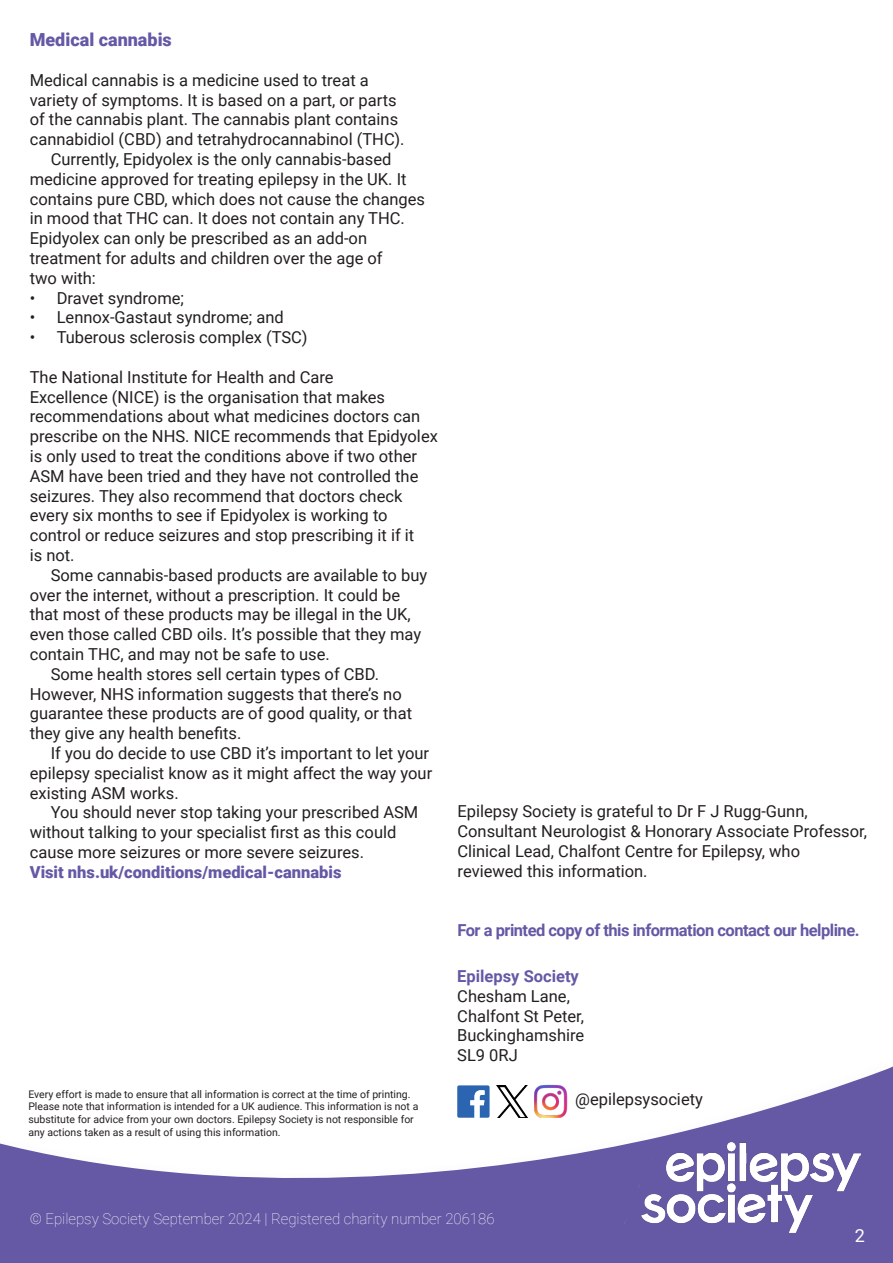
<style>
.page{position:relative;width:893px;height:1263px;background:#fff}
.page>*{position:absolute;margin:0;border:0;box-sizing:border-box;transform-origin:0 0}
.t1{font:900 18px "Roboto";color:#6558a5}
.t2{font:18px "Roboto";color:#fff}
.t3{font:16.5px/19.8px "Roboto";color:#231f20}
.t4{font:700 16.5px "Roboto";letter-spacing:-.03em;color:#6558a5}
.t5{font:900 16.5px "Roboto";color:#6558a5}
.t6{font:700 16.5px "Roboto";color:#6558a5}
.t7{font:100 15px "Roboto";color:#fff}
.t8{font:10.5px/12.6px "Roboto";color:#231f20}
</style>
<div class="page">
<svg style="left:0;top:1066px;width:893px;height:197px;fill:#6558a5"></svg>
<img style="left:642px;top:1143px;width:218px;height:89px">
<img style="left:534px;top:1084px;width:33px;height:34px">
<svg style="left:457px;top:1085px;width:33px;height:33px"></svg>
<img style="left:497px;top:1085px;width:32px;height:33px">
<p class="t1" style="left:30px;top:27px;width:144px">Medical cannabis</p>
<p class="t3" style="left:30px;top:69px;width:341px">Medical cannabis is a medicine used to treat a</p>
<p class="t3" style="left:30px;top:89px;width:368px">variety of symptoms. It is based on a part, or parts</p>
<p class="t3" style="left:30px;top:109px;width:370px">of the cannabis plant. The cannabis plant contains</p>
<p class="t3" style="left:30px;top:129px;width:376px">cannabidiol (CBD) and tetrahydrocannabinol (THC).</p>
<p class="t3" style="left:51px;top:149px;width:342px">Currently, Epidyolex is the only cannabis-based</p>
<p class="t3" style="left:30px;top:168px;width:378px">medicine approved for treating epilepsy in the UK. It</p>
<p class="t3" style="left:30px;top:188px;width:397px">contains pure CBD, which does not cause the changes</p>
<p class="t3" style="left:30px;top:208px;width:377px">in mood that THC can. It does not contain any THC.</p>
<p class="t3" style="left:30px;top:228px;width:339px">Epidyolex can only be prescribed as an add-on</p>
<p class="t3" style="left:30px;top:248px;width:354px">treatment for adults and children over the age of</p>
<p class="t3" style="left:30px;top:267px;width:68px">two with:</p>
<p class="t3" style="left:30px;top:287px;width:156px">• Dravet syndrome;</p>
<p class="t3" style="left:30px;top:307px;width:256px">• Lennox-Gastaut syndrome; and</p>
<p class="t3" style="left:30px;top:327px;width:279px">• Tuberous sclerosis complex (TSC)</p>
<p class="t3" style="left:30px;top:366px;width:410px">The National Institute for Health and Care<br>Excellence (NICE) is the organisation that makes recommendations about what medicines doctors can prescribe on the NHS. NICE recommends that Epidyolex is only used to treat the conditions above if two other ASM have been tried and they have not controlled the seizures. They also recommend that doctors check every six months to see if Epidyolex is working to control or reduce seizures and stop prescribing it if it<br>is not.</p>
<p class="t3" style="left:51px;top:564px;width:378px">Some cannabis-based products are available to buy</p>
<p class="t3" style="left:30px;top:584px;width:372px">over the internet, without a prescription. It could be</p>
<p class="t3" style="left:30px;top:604px;width:382px">that most of these products may be illegal in the UK,</p>
<p class="t3" style="left:30px;top:624px;width:393px">even those called CBD oils. It’s possible that they may</p>
<p class="t3" style="left:30px;top:644px;width:302px">contain THC, and may not be safe to use.</p>
<p class="t3" style="left:51px;top:663px;width:330px">Some health stores sell certain types of CBD.</p>
<p class="t3" style="left:30px;top:683px;width:373px">However, NHS information suggests that there’s no</p>
<p class="t3" style="left:30px;top:703px;width:384px">guarantee these products are of good quality, or that</p>
<p class="t3" style="left:30px;top:723px;width:213px">they give any health benefits.</p>
<p class="t3" style="left:51px;top:743px;width:380px">If you do decide to use CBD it’s important to let your</p>
<p class="t3" style="left:30px;top:762px;width:404px">epilepsy specialist know as it might affect the way your</p>
<p class="t3" style="left:30px;top:782px;width:150px">existing ASM works.</p>
<p class="t3" style="left:51px;top:802px;width:369px">You should never stop taking your prescribed ASM</p>
<p class="t3" style="left:30px;top:822px;width:368px">without talking to your specialist first as this could</p>
<p class="t3" style="left:30px;top:842px;width:336px">cause more seizures or more severe seizures.</p>
<p class="t5" style="left:30px;top:860px;width:313px">Visit nhs.uk/conditions/medical-cannabis</p>
<p class="t8" style="left:28px;top:1087px;width:392px">Every effort is made to ensure that all information is correct at the time of printing.<br>Please note that information is intended for a UK audience. This information is not a substitute for advice from your own doctors. Epilepsy Society is not responsible for any actions taken as a result of using this information.</p>
<p class="t3" style="left:457px;top:801px;width:411px">Epilepsy Society is grateful to Dr F J Rugg-Gunn, Consultant Neurologist &amp; Honorary Associate Professor, Clinical Lead, Chalfont Centre for Epilepsy, who reviewed this information.</p>
<p class="t4" style="left:457px;top:919px;width:404px">For a printed copy of this information contact our helpline.</p>
<p class="t6" style="left:457px;top:964px;width:123px">Epilepsy Society</p>
<p class="t3" style="left:457px;top:985px;width:129px">Chesham Lane,<br>Chalfont St Peter,<br>Buckinghamshire<br>SL9 0RJ</p>
<p class="t3" style="left:575px;top:1089px;width:129px">@epilepsysociety</p>
<p class="t7" style="left:30px;top:1208px;width:466px">© Epilepsy Society September 2024 | Registered charity number 206186</p>
<p class="t2" style="left:855px;top:1223px;width:12px">2</p>
</div>
